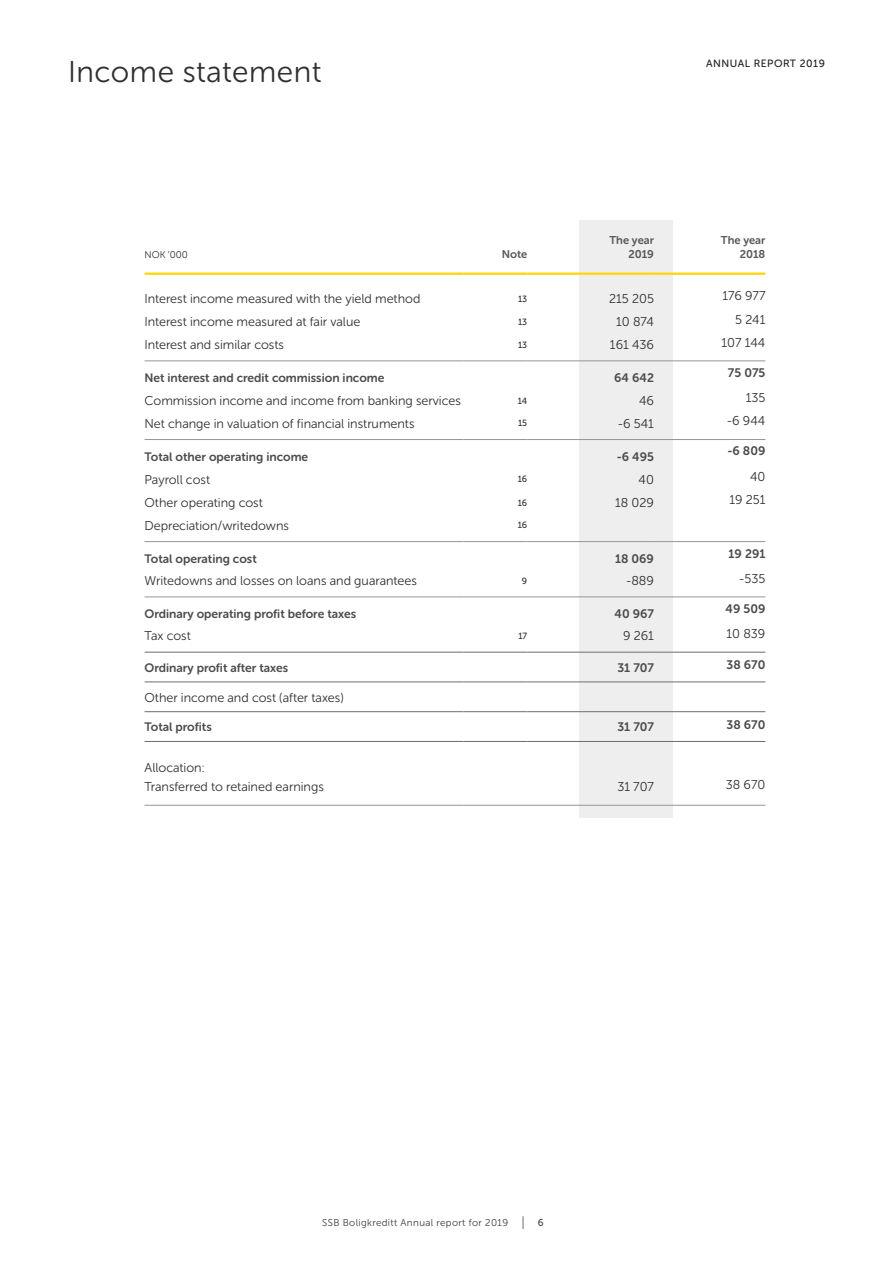
<style>
.page{position:relative;width:893px;height:1263px;background:#fff}
.page>*{position:absolute;margin:0;border:0;box-sizing:border-box;transform-origin:0 0}
.SSB_AR19__Heading__h{font:30px "Museo Sans Rounded 300";letter-spacing:.02em;color:#312f30}
.SSB_Boligkreditt_19{font:12.75px "Museo Sans Rounded 300";color:#312f30}
.SSB_Boligkreditt_19-2{font:12.3px "Museo Sans Rounded 700";color:#4b4c4d}
.SSB_Boligkreditt_19-3{font:12.15px "Museo Sans Rounded 700";color:#4b4c4d}
.SSB_Boligkreditt_19-4{font:11.25px/13.5px "Museo Sans Rounded 700";color:#57585a;text-align:right}
.t1{font:10.5px "Museo Sans Rounded 500";letter-spacing:.05em;color:#231f20}
.t2{font:9.9px "Museo Sans Rounded 300";letter-spacing:.04em;color:#3e3e3f}
.t3{font:9.9px "Museo Sans Rounded 500";color:#3e3e3f}
.SSB_Boligkreditt_19-5{font:9.75px "Museo Sans Rounded 300";color:#312f30}
.SSB_Boligkreditt_19-6{font:9px "Museo Sans Rounded 500";color:#312f30}
</style>
<div class="page">
<div style="left:579px;top:220px;width:94px;height:597px;background:#eeeeef"></div>
<svg style="left:523px;top:1216px;width:1px;height:13px"></svg>
<hr style="left:463px;top:273px;width:64px;height:2px;background:#fed503">
<hr style="left:527px;top:273px;width:127px;height:2px;background:#fed503">
<hr style="left:145px;top:273px;width:318px;height:2px;background:#fed503">
<hr style="left:145px;top:652px;width:318px;height:1px;background:#6c6d70">
<hr style="left:145px;top:682px;width:318px;height:1px;background:#6c6d70">
<hr style="left:463px;top:652px;width:64px;height:1px;background:#6c6d70">
<hr style="left:527px;top:652px;width:127px;height:1px;background:#6c6d70">
<hr style="left:654px;top:652px;width:111px;height:1px;background:#6c6d70">
<hr style="left:463px;top:682px;width:64px;height:1px;background:#6c6d70">
<hr style="left:527px;top:682px;width:127px;height:1px;background:#6c6d70">
<hr style="left:654px;top:682px;width:111px;height:1px;background:#6c6d70">
<hr style="left:463px;top:711px;width:64px;height:1px;background:#6c6d70">
<hr style="left:527px;top:711px;width:127px;height:1px;background:#6c6d70">
<hr style="left:654px;top:711px;width:111px;height:1px;background:#6c6d70">
<hr style="left:463px;top:741px;width:64px;height:1px;background:#6c6d70">
<hr style="left:527px;top:741px;width:127px;height:1px;background:#6c6d70">
<hr style="left:654px;top:741px;width:111px;height:1px;background:#6c6d70">
<hr style="left:145px;top:439px;width:318px;height:1px;background:#939598">
<hr style="left:145px;top:541px;width:318px;height:1px;background:#939598">
<hr style="left:145px;top:597px;width:318px;height:1px;background:#939598">
<hr style="left:463px;top:541px;width:64px;height:1px;background:#939598">
<hr style="left:527px;top:541px;width:127px;height:1px;background:#939598">
<hr style="left:654px;top:541px;width:111px;height:1px;background:#939598">
<hr style="left:463px;top:597px;width:64px;height:1px;background:#939598">
<hr style="left:527px;top:597px;width:127px;height:1px;background:#939598">
<hr style="left:654px;top:597px;width:111px;height:1px;background:#939598">
<hr style="left:463px;top:439px;width:64px;height:1px;background:#939598">
<hr style="left:527px;top:439px;width:127px;height:1px;background:#939598">
<hr style="left:654px;top:439px;width:111px;height:1px;background:#939598">
<hr style="left:463px;top:361px;width:64px;height:1px;background:#939598">
<hr style="left:654px;top:361px;width:111px;height:1px;background:#939598">
<hr style="left:463px;top:805px;width:64px;height:1px;background:#939598">
<hr style="left:527px;top:805px;width:127px;height:1px;background:#939598">
<hr style="left:654px;top:805px;width:111px;height:1px;background:#939598">
<hr style="left:145px;top:805px;width:318px;height:1px;background:#939598">
<hr style="left:145px;top:361px;width:318px;height:1px;background:#939598">
<hr style="left:527px;top:361px;width:127px;height:1px;background:#939598">
<hr style="left:654px;top:273px;width:111px;height:2px;background:#fed503">
<hr style="left:145px;top:711px;width:318px;height:1px;background:#6c6d70">
<hr style="left:145px;top:741px;width:318px;height:1px;background:#6c6d70">
<p class="SSB_AR19__Heading__h" style="left:68px;top:56px;width:255px">Income statement</p>
<p class="SSB_Boligkreditt_19-5" style="left:145px;top:249px;width:45px">NOK ’000</p>
<p class="SSB_Boligkreditt_19-4" style="left:502px;top:247px;width:27px">Note</p>
<p class="t1" style="left:706px;top:58px;width:120px">ANNUAL REPORT 2019</p>
<p class="SSB_Boligkreditt_19-4" style="left:609px;top:234px;width:46px">The year<br>2019</p>
<p class="SSB_Boligkreditt_19-4" style="left:721px;top:234px;width:46px">The year<br>2018</p>
<p class="SSB_Boligkreditt_19" style="left:145px;top:292px;width:277px">Interest income measured with the yield method</p>
<p class="SSB_Boligkreditt_19-6" style="left:518px;top:293px;width:11px">13</p>
<p class="SSB_Boligkreditt_19" style="left:609px;top:292px;width:46px">215 205</p>
<p class="SSB_Boligkreditt_19" style="left:722px;top:289px;width:45px">176 977</p>
<p class="SSB_Boligkreditt_19" style="left:145px;top:315px;width:217px">Interest income measured at fair value</p>
<p class="SSB_Boligkreditt_19-6" style="left:518px;top:317px;width:11px">13</p>
<p class="SSB_Boligkreditt_19" style="left:616px;top:315px;width:39px">10 874</p>
<p class="SSB_Boligkreditt_19" style="left:735px;top:312px;width:32px">5 241</p>
<p class="SSB_Boligkreditt_19" style="left:145px;top:338px;width:141px">Interest and similar costs</p>
<p class="SSB_Boligkreditt_19-6" style="left:518px;top:340px;width:11px">13</p>
<p class="SSB_Boligkreditt_19" style="left:610px;top:338px;width:46px">161 436</p>
<p class="SSB_Boligkreditt_19" style="left:721px;top:335px;width:45px">107 144</p>
<p class="SSB_Boligkreditt_19-3" style="left:145px;top:371px;width:241px">Net interest and credit commission income</p>
<p class="SSB_Boligkreditt_19-2" style="left:614px;top:371px;width:41px">64 642</p>
<p class="SSB_Boligkreditt_19-2" style="left:728px;top:366px;width:39px">75 075</p>
<p class="SSB_Boligkreditt_19" style="left:145px;top:394px;width:318px">Commission income and income from banking services</p>
<p class="SSB_Boligkreditt_19-6" style="left:518px;top:395px;width:11px">14</p>
<p class="SSB_Boligkreditt_19" style="left:639px;top:394px;width:16px">46</p>
<p class="SSB_Boligkreditt_19" style="left:746px;top:391px;width:21px">135</p>
<p class="SSB_Boligkreditt_19" style="left:145px;top:416px;width:271px">Net change in valuation of financial instruments</p>
<p class="SSB_Boligkreditt_19-6" style="left:518px;top:418px;width:11px">15</p>
<p class="SSB_Boligkreditt_19" style="left:618px;top:416px;width:38px">-6 541</p>
<p class="SSB_Boligkreditt_19" style="left:727px;top:414px;width:40px">-6 944</p>
<p class="SSB_Boligkreditt_19-3" style="left:145px;top:450px;width:165px">Total other operating income</p>
<p class="SSB_Boligkreditt_19-2" style="left:617px;top:450px;width:39px">-6 495</p>
<p class="SSB_Boligkreditt_19-2" style="left:727px;top:444px;width:40px">-6 809</p>
<p class="SSB_Boligkreditt_19" style="left:145px;top:472px;width:67px">Payroll cost</p>
<p class="SSB_Boligkreditt_19-6" style="left:518px;top:474px;width:11px">16</p>
<p class="SSB_Boligkreditt_19" style="left:639px;top:472px;width:17px">40</p>
<p class="SSB_Boligkreditt_19" style="left:750px;top:470px;width:17px">40</p>
<p class="SSB_Boligkreditt_19" style="left:145px;top:496px;width:120px">Other operating cost</p>
<p class="SSB_Boligkreditt_19-6" style="left:518px;top:498px;width:11px">16</p>
<p class="SSB_Boligkreditt_19" style="left:615px;top:496px;width:40px">18 029</p>
<p class="SSB_Boligkreditt_19" style="left:729px;top:493px;width:38px">19 251</p>
<p class="SSB_Boligkreditt_19" style="left:145px;top:518px;width:146px">Depreciation/writedowns</p>
<p class="SSB_Boligkreditt_19-6" style="left:518px;top:520px;width:11px">16</p>
<p class="SSB_Boligkreditt_19-3" style="left:145px;top:552px;width:114px">Total operating cost</p>
<p class="SSB_Boligkreditt_19-2" style="left:615px;top:552px;width:40px">18 069</p>
<p class="SSB_Boligkreditt_19-2" style="left:728px;top:546px;width:38px">19 291</p>
<p class="SSB_Boligkreditt_19" style="left:145px;top:574px;width:274px">Writedowns and losses on loans and guarantees</p>
<p class="SSB_Boligkreditt_19-6" style="left:522px;top:576px;width:7px">9</p>
<p class="SSB_Boligkreditt_19" style="left:626px;top:574px;width:29px">-889</p>
<p class="SSB_Boligkreditt_19" style="left:739px;top:571px;width:28px">-535</p>
<p class="SSB_Boligkreditt_19-3" style="left:145px;top:607px;width:213px">Ordinary operating profit before taxes</p>
<p class="SSB_Boligkreditt_19-2" style="left:615px;top:607px;width:41px">40 967</p>
<p class="SSB_Boligkreditt_19-2" style="left:726px;top:602px;width:41px">49 509</p>
<p class="SSB_Boligkreditt_19" style="left:145px;top:629px;width:48px">Tax cost</p>
<p class="SSB_Boligkreditt_19-6" style="left:518px;top:631px;width:10px">17</p>
<p class="SSB_Boligkreditt_19" style="left:623px;top:629px;width:32px">9 261</p>
<p class="SSB_Boligkreditt_19" style="left:727px;top:626px;width:40px">10 839</p>
<p class="SSB_Boligkreditt_19-3" style="left:145px;top:661px;width:145px">Ordinary profit after taxes</p>
<p class="SSB_Boligkreditt_19-2" style="left:617px;top:660px;width:38px">31 707</p>
<p class="SSB_Boligkreditt_19-2" style="left:726px;top:658px;width:40px">38 670</p>
<p class="SSB_Boligkreditt_19" style="left:145px;top:690px;width:201px">Other income and cost (after taxes)</p>
<p class="SSB_Boligkreditt_19-3" style="left:145px;top:720px;width:69px">Total profits</p>
<p class="SSB_Boligkreditt_19-2" style="left:617px;top:720px;width:38px">31 707</p>
<p class="SSB_Boligkreditt_19-2" style="left:726px;top:718px;width:40px">38 670</p>
<p class="SSB_Boligkreditt_19" style="left:145px;top:760px;width:61px">Allocation:</p>
<p class="SSB_Boligkreditt_19" style="left:145px;top:780px;width:181px">Transferred to retained earnings</p>
<p class="SSB_Boligkreditt_19" style="left:617px;top:780px;width:38px">31 707</p>
<p class="SSB_Boligkreditt_19" style="left:726px;top:777px;width:41px">38 670</p>
<p class="t2" style="left:322px;top:1217px;width:187px">SSB Boligkreditt Annual report for 2019</p>
<p class="t3" style="left:538px;top:1217px;width:7px">6</p>
</div>
